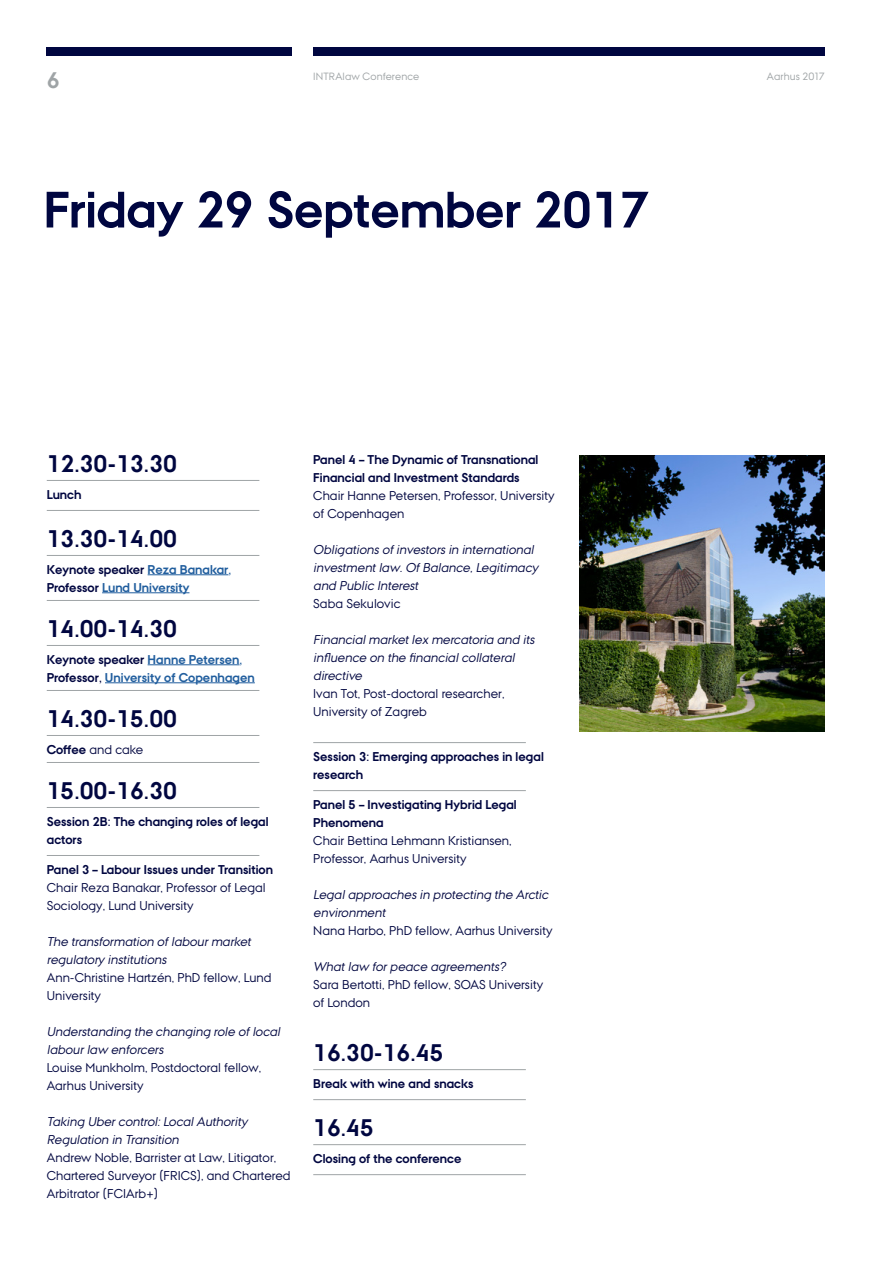
<style>
.page{position:relative;width:893px;height:1263px;background:#fff}
.page>*{position:absolute;margin:0;border:0;box-sizing:border-box;transform-origin:0 0}
.Header_mørk_blå{font:700 51px "AU Passata";color:#000640}
.BT{font:700 24px "AU Passata";letter-spacing:.005em;color:#000640}
.Design_Pagina_venstr{font:700 22.5px "AU Passata";color:#9fa4a6}
.BT-2{font:12.75px/18px "AU Passata";letter-spacing:.005em;color:#000640}
.BT-3{font:italic 12.75px/18px "AU Passata";color:#000640}
.BT-4{font:700 12.75px/18px "AU Passata";letter-spacing:.005em;color:#000640}
.BT-5{font:700 12.75px/18px "AU Passata";letter-spacing:.005em;color:#215e9e}
.Design_Toptekst_vens{font:10.5px "AU Passata";letter-spacing:.015em;color:#9fa4a6}
.s1{color:#000640}
.s2{color:#215e9e}
.s3{font-weight:700}
</style>
<div class="page">
<div style="left:47px;top:47px;width:245px;height:8px;background:#000640"></div>
<div style="left:313px;top:47px;width:512px;height:8px;background:#000640"></div>
<img style="left:580px;top:455px;width:245px;height:277px">
<hr style="left:148px;top:574px;width:80px;height:1px;background:#215e9e">
<hr style="left:102px;top:592px;width:87px;height:1px;background:#215e9e">
<hr style="left:148px;top:664px;width:91px;height:1px;background:#215e9e">
<hr style="left:105px;top:682px;width:150px;height:1px;background:#215e9e">
<hr style="left:47px;top:480px;width:212px;height:1px;background:#9fa4a6">
<hr style="left:47px;top:510px;width:212px;height:1px;background:#9fa4a6">
<hr style="left:47px;top:555px;width:212px;height:1px;background:#9fa4a6">
<hr style="left:47px;top:600px;width:212px;height:1px;background:#9fa4a6">
<hr style="left:47px;top:645px;width:212px;height:1px;background:#9fa4a6">
<hr style="left:47px;top:690px;width:212px;height:1px;background:#9fa4a6">
<hr style="left:47px;top:735px;width:212px;height:1px;background:#9fa4a6">
<hr style="left:47px;top:762px;width:212px;height:1px;background:#9fa4a6">
<hr style="left:47px;top:807px;width:212px;height:1px;background:#9fa4a6">
<hr style="left:47px;top:855px;width:212px;height:1px;background:#9fa4a6">
<hr style="left:313px;top:742px;width:213px;height:1px;background:#9fa4a6">
<hr style="left:313px;top:790px;width:213px;height:1px;background:#9fa4a6">
<hr style="left:313px;top:1069px;width:213px;height:1px;background:#9fa4a6">
<hr style="left:313px;top:1099px;width:213px;height:1px;background:#9fa4a6">
<hr style="left:313px;top:1144px;width:213px;height:1px;background:#9fa4a6">
<hr style="left:313px;top:1174px;width:213px;height:1px;background:#9fa4a6">
<p class="Design_Pagina_venstr" style="left:47px;top:67px;width:14px">6</p>
<p class="Design_Toptekst_vens" style="left:313px;top:70px;width:108px">INTRAlaw Conference</p>
<p class="Design_Toptekst_vens" style="left:767px;top:70px;width:59px">Aarhus 2017</p>
<p class="Header_mørk_blå" style="left:44px;top:180px;width:607px">Friday 29 September 2017</p>
<p class="BT" style="left:47px;top:449px;width:132px">12.30-13.30</p>
<p class="BT-4" style="left:47px;top:485px;width:36px">Lunch</p>
<p class="BT" style="left:47px;top:524px;width:132px">13.30-14.00</p>
<p class="BT-5" style="left:47px;top:560px;width:186px"><span class="s1">Keynote speaker</span> Reza Banakar,<br><span class="s1">Professor</span> Lund University</p>
<p class="BT" style="left:47px;top:614px;width:132px">14.00-14.30</p>
<p class="BT-4" style="left:47px;top:650px;width:197px">Keynote speaker <span class="s2">Hanne Petersen,</span></p>
<p class="BT-5" style="left:47px;top:668px;width:210px"><span class="s1">Professor,</span> University of Copenhagen</p>
<p class="BT" style="left:47px;top:704px;width:132px">14.30-15.00</p>
<p class="BT-2" style="left:47px;top:740px;width:98px"><span class="s3">Coffee</span> and cake</p>
<p class="BT" style="left:47px;top:776px;width:132px">15.00-16.30</p>
<p class="BT-4" style="left:47px;top:812px;width:223px">Session 2B: The changing roles of legal actors</p>
<p class="BT-4" style="left:47px;top:860px;width:228px">Panel 3 – Labour Issues under Transition</p>
<p class="BT-2" style="left:47px;top:878px;width:220px">Chair Reza Banakar, Professor of Legal<br>Sociology, Lund University</p>
<p class="BT-3" style="left:47px;top:932px;width:208px">The transformation oflabourmarket regulatory institutions</p>
<p class="BT-2" style="left:47px;top:968px;width:226px">Ann-Christine Hartzén, PhD fellow, Lund<br>University</p>
<p class="BT-3" style="left:47px;top:1022px;width:237px">Understanding the changing role oflocal labourlaw enforcers</p>
<p class="BT-2" style="left:47px;top:1058px;width:216px">Louise Munkholm, Postdoctoral fellow,<br>Aarhus University</p>
<p class="BT-3" style="left:47px;top:1112px;width:202px">Taking Ubercontrol:LocalAuthority<br>Regulation in Transition</p>
<p class="BT-2" style="left:47px;top:1148px;width:245px">Andrew Noble, Barrister at Law, Litigator,<br>Chartered Surveyor (FRICS), and Chartered<br>Arbitrator (FCIArb+)</p>
<p class="BT-4" style="left:313px;top:451px;width:227px">Panel 4 – The Dynamic of Transnational<br>Financial and Investment Standards</p>
<p class="BT-2" style="left:313px;top:486px;width:243px">Chair Hanne Petersen, Professor, University of Copenhagen</p>
<p class="BT-3" style="left:313px;top:540px;width:226px">Obligations ofinvestors in international investmentlaw.OfBalance,Legitimacy and Public Interest</p>
<p class="BT-2" style="left:313px;top:594px;width:89px">Saba Sekulovic</p>
<p class="BT-3" style="left:313px;top:630px;width:225px">Financialmarketlex mercatoria and its influence on the financialcollateral directive</p>
<p class="BT-2" style="left:313px;top:684px;width:193px">Ivan Tot, Post-doctoral researcher,<br>University of Zagreb</p>
<p class="BT-4" style="left:313px;top:748px;width:232px">Session 3: Emerging approaches in legal research</p>
<p class="BT-4" style="left:313px;top:796px;width:205px">Panel 5 – Investigating Hybrid Legal<br>Phenomena</p>
<p class="BT-2" style="left:313px;top:831px;width:200px">Chair Bettina Lehmann Kristiansen,<br>Professor, Aarhus University</p>
<p class="BT-3" style="left:313px;top:885px;width:239px">Legalapproaches in protecting the Arctic environment</p>
<p class="BT-2" style="left:313px;top:921px;width:241px">Nana Harbo, PhD fellow, Aarhus University</p>
<p class="BT-3" style="left:313px;top:957px;width:196px">Whatlaw forpeace agreements?</p>
<p class="BT-2" style="left:313px;top:975px;width:231px">Sara Bertotti, PhD fellow, SOAS University of London</p>
<p class="BT" style="left:313px;top:1039px;width:132px">16.30-16.45</p>
<p class="BT-4" style="left:313px;top:1075px;width:162px">Break with wine and snacks</p>
<p class="BT" style="left:313px;top:1114px;width:62px">16.45</p>
<p class="BT-4" style="left:313px;top:1150px;width:150px">Closing of the conference</p>
</div>
